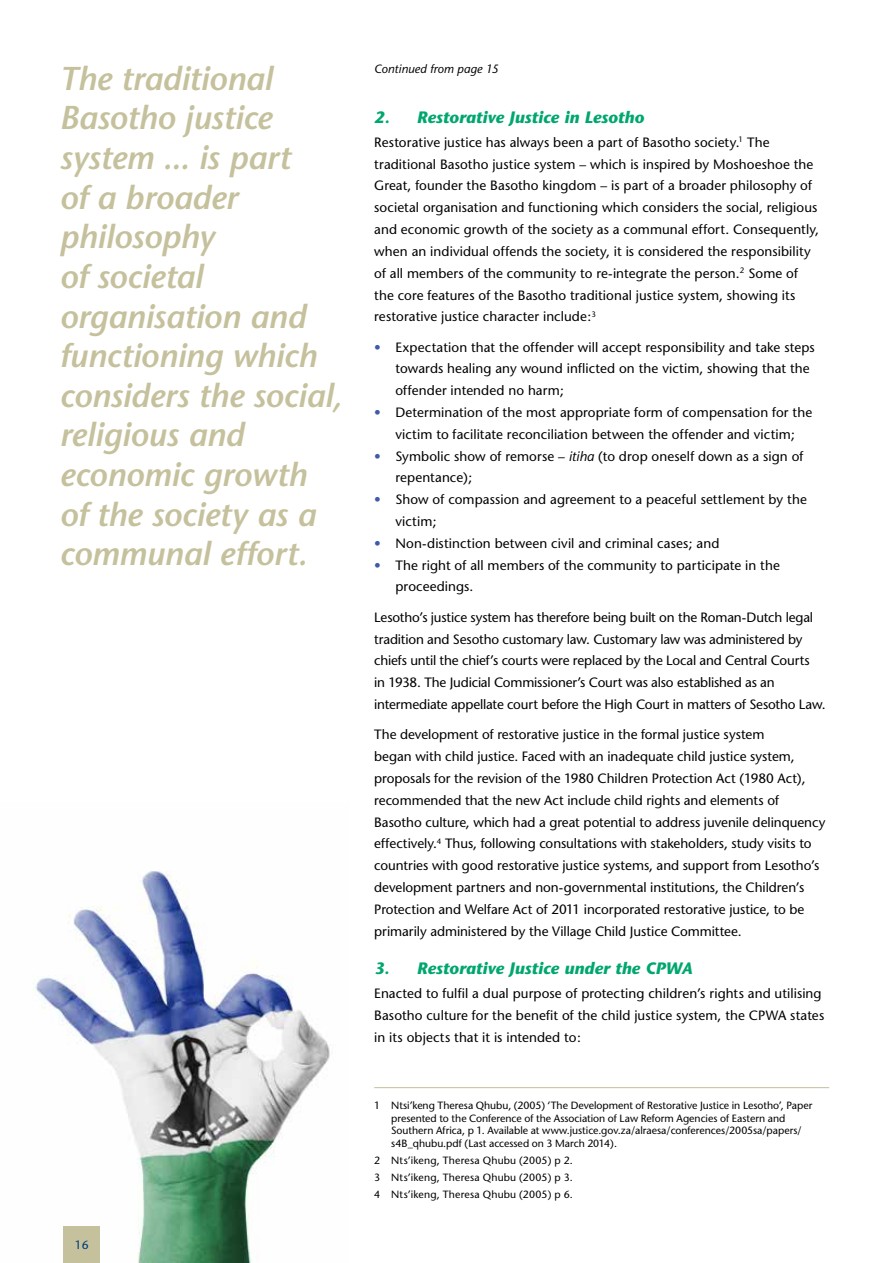
<style>
.page{position:relative;width:893px;height:1263px;background:#fff}
.page>*{position:absolute;margin:0;border:0;box-sizing:border-box;transform-origin:0 0}
.t1{font:italic 600 33px/39.6px "Stone Sans";letter-spacing:-.01em;color:#c5c19d}
.t2{font:italic 700 16.5px "Stone Sans";color:#00a76d}
.t3{font:13.5px/21.8px "Stone Sans";letter-spacing:.005em;color:#000}
.t4{font:13.5px/21.8px "Stone Sans";letter-spacing:-.015em;color:#000}
.t5{font:italic 12px "Stone Sans";letter-spacing:.005em;color:#000}
.t6{font:12px "Stone Sans";color:#003d79}
.t7{font:10.5px/12.6px "Stone Sans";color:#000}
.s1{color:#3e5aa9}
.s2{font-style:italic}
</style>
<div class="page">
<img style="left:33px;top:871px;width:297px;height:392px">
<div style="left:64px;top:1227px;width:36px;height:36px;background:#c5c19d"></div>
<hr style="left:374px;top:1087px;width:455px;height:1px;background:#c5c19d">
<h1 class="t1" style="left:60px;top:59px;width:284px">The traditional<br>Basotho justice system ... is part<br>of a broader philosophy<br>of societal organisation and functioning which considers the social, religious and economic growth of the society as a communal effort.</h1>
<p class="t6" style="left:75px;top:1238px;width:15px">16</p>
<p class="t5" style="left:374px;top:61px;width:126px">Continued from page 15</p>
<p class="t2" style="left:374px;top:107px;width:271px">2. Restorative Justice in Lesotho</p>
<p class="t3" style="left:374px;top:131px;width:446px">Restorative justice has always been a part of Basotho society.<sup>1</sup> The traditional Basotho justice system – which is inspired by Moshoeshoe the Great, founder the Basotho kingdom – is part of a broader philosophy of societal organisation and functioning which considers the social, religious and economic growth of the society as a communal effort. Consequently, when an individual offends the society, it is considered the responsibility of all members of the community to re-integrate the person.<sup>2</sup> Some of the core features of the Basotho traditional justice system, showing its restorative justice character include:<sup>3</sup></p>
<p class="t3" style="left:395px;top:336px;width:421px;text-indent:-21px"><span class="s1">•</span> Expectation that the offender will accept responsibility and take steps towards healing any wound inflicted on the victim, showing that the offender intended no harm;</p>
<p class="t3" style="left:374px;top:401px;width:439px;text-align:center"><span class="s1">•</span> Determination of the most appropriate form of compensation for the victim to facilitate reconciliation between the offender and victim;</p>
<p class="t3" style="left:395px;top:445px;width:410px;text-indent:-21px"><span class="s1">•</span> Symbolic show of remorse – <span class="s2">itiha</span> (to drop oneself down as a sign of repentance);</p>
<p class="t3" style="left:395px;top:489px;width:413px;text-indent:-21px"><span class="s1">•</span> Show of compassion and agreement to a peaceful settlement by the victim;</p>
<p class="t3" style="left:374px;top:532px;width:347px"><span class="s1">•</span> Non-distinction between civil and criminal cases; and</p>
<p class="t3" style="left:395px;top:554px;width:386px;text-indent:-21px"><span class="s1">•</span> The right of all members of the community to participate in the proceedings.</p>
<p class="t4" style="left:374px;top:606px;width:453px">Lesotho’s justice system has therefore being built on the Roman-Dutch legal tradition and Sesotho customary law. Customary law was administered by chiefs until the chief’s courts were replaced by the Local and Central Courts<br>in 1938. The Judicial Commissioner’s Court was also established as an intermediate appellate court before the High Court in matters of Sesotho Law.</p>
<p class="t3" style="left:374px;top:724px;width:453px">The development of restorative justice in the formal justice system<br>began with child justice. Faced with an inadequate child justice system, proposals for the revision of the 1980 Children Protection Act (1980 Act), recommended that the new Act include child rights and elements of Basotho culture, which had a great potential to address juvenile delinquency effectively.<sup>4</sup> Thus, following consultations with stakeholders, study visits to countries with good restorative justice systems, and support from Lesotho’s development partners and non-governmental institutions, the Children’s Protection and Welfare Act of 2011 incorporated restorative justice, to be primarily administered by the Village Child Justice Committee.</p>
<p class="t2" style="left:374px;top:959px;width:320px">3. Restorative Justice under the CPWA</p>
<p class="t3" style="left:374px;top:983px;width:452px">Enacted to fulfil a dual purpose of protecting children’s rights and utilising<br>Basotho culture for the benefit of the child justice system, the CPWA states in its objects that it is intended to:</p>
<p class="t7" style="left:391px;top:1099px;width:423px;text-indent:-17px">1 Ntsi’keng Theresa Qhubu, (2005) ‘The Development of Restorative Justice in Lesotho’, Paper presented to the Conference of the Association of Law Reform Agencies of Eastern and Southern Africa, p 1. Available at www.justice.gov.za/alraesa/conferences/2005sa/papers/ s4B_qhubu.pdf (Last accessed on 3 March 2014).</p>
<p class="t7" style="left:374px;top:1152px;width:200px;line-height:16.8px;text-align:justify">2 Nts’ikeng, Theresa Qhubu (2005) p 2.<br>3 Nts’ikeng, Theresa Qhubu (2005) p 3.<br>4 Nts’ikeng, Theresa Qhubu (2005) p 6.</p>
</div>
